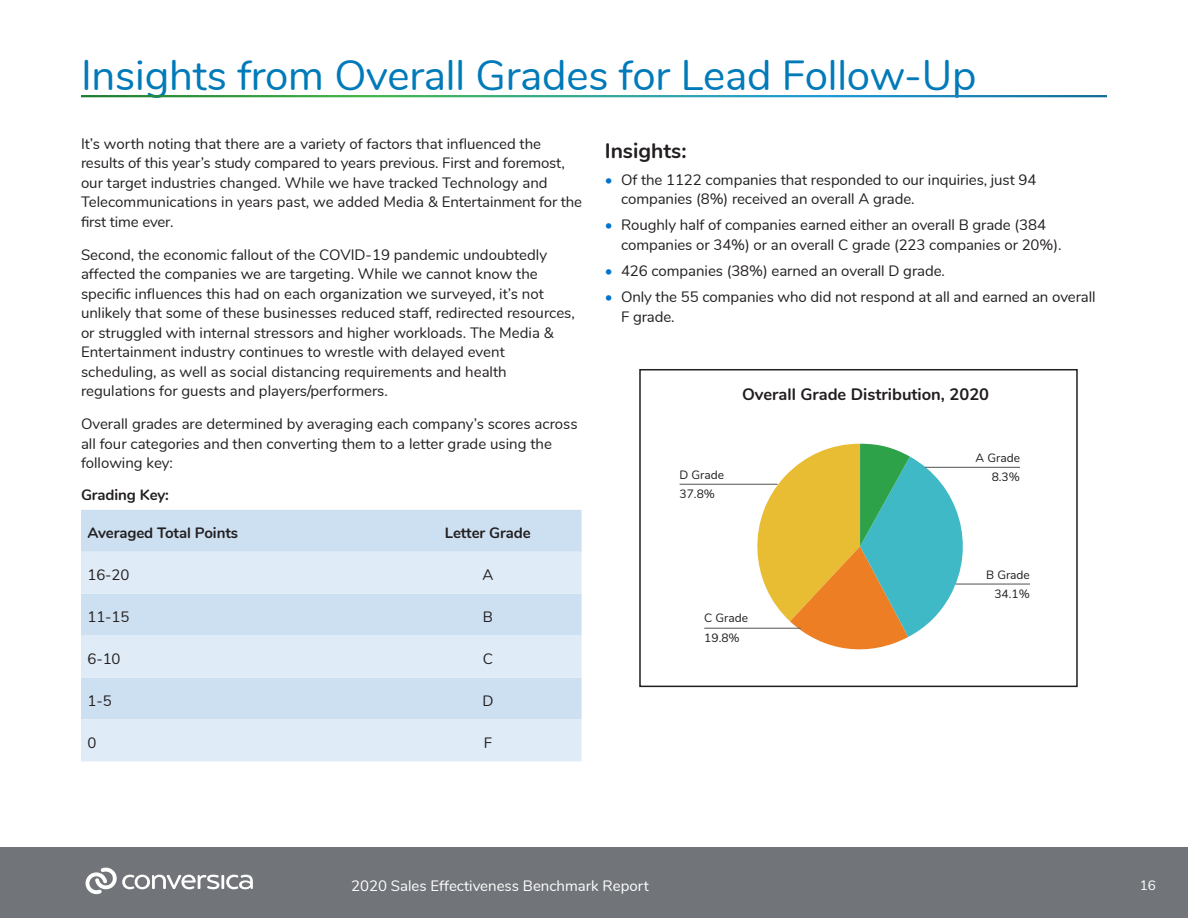
<style>
.page{position:relative;width:1188px;height:918px;background:#fff}
.page>*{position:absolute;margin:0;border:0;box-sizing:border-box;transform-origin:0 0}
.Headline{font:42px "Nunito";letter-spacing:-.005em;color:#007ab9}
.bodytext{font:700 21px "Nunito";color:#231f20}
.t1{font:700 16.5px "Nunito";color:#211d1e}
.bodytext-2{font:15px/19.5px "Nunito";color:#231f20}
.bodytext-3{font:700 15px "Nunito";letter-spacing:-.005em;color:#231f20}
.t2{font:15px "Nunito";color:#fff}
.t3{font:13.5px "Nunito";color:#fff}
.t4{font:12px/19.2px "Nunito";color:#211d1e}
.s1{color:#0073ce}
</style>
<div class="page">
<div style="left:0;top:848px;width:1188px;height:70px;background:#717479"></div>
<svg style="left:86px;top:868px;width:133px;height:26px"></svg>
<hr style="left:221px;top:875px;width:3px;height:14px;background:#fff">
<svg style="left:226px;top:875px;width:27px;height:14px"></svg>
<div style="left:81px;top:510px;width:501px;height:42px;background:#cde0f1"></div>
<svg style="left:81px;top:552px;width:501px;height:209px;background:#d8e6f4"></svg>
<svg style="left:746px;top:444px;width:231px;height:206px"></svg>
<hr style="left:680px;top:484px;width:98px;height:1px;background:#646565">
<hr style="left:925px;top:467px;width:95px;height:1px;background:#646565">
<hr style="left:955px;top:583px;width:75px;height:2px;background:#646565">
<hr style="left:704px;top:628px;width:97px;height:1px;background:#646565">
<div style="left:639px;top:369px;width:439px;height:318px;border:2px solid #211d1e"></div>
<p class="Headline" style="left:81px;top:45px;width:897px">Insights from Overall Grades for Lead Follow-Up</p>
<p class="bodytext-2" style="left:81px;top:133px;width:503px">It’s worth noting that there are a variety of factors that influenced the results of this year’s study compared to years previous. First and foremost, our target industries changed. While we have tracked Technology and Telecommunications in years past, we added Media &amp; Entertainment for the first time ever.</p>
<p class="bodytext-2" style="left:81px;top:244px;width:495px">Second, the economic fallout of the COVID-19 pandemic undoubtedly affected the companies we are targeting. While we cannot know the specific influences this had on each organization we surveyed, it’s not unlikely that some of these businesses reduced staff, redirected resources, or struggled with internal stressors and higher workloads. The Media &amp; Entertainment industry continues to wrestle with delayed event scheduling, as well as social distancing requirements and health regulations for guests and players/performers.</p>
<p class="bodytext-2" style="left:81px;top:414px;width:498px">Overall grades are determined by averaging each company’s scores across all four categories and then converting them to a letter grade using the following key:</p>
<p class="bodytext-3" style="left:81px;top:484px;width:90px">Grading Key:</p>
<p class="bodytext-3" style="left:87px;top:522px;width:152px">Averaged Total Points</p>
<p class="bodytext-3" style="left:445px;top:522px;width:87px">Letter Grade</p>
<p class="bodytext-2" style="left:87px;top:565px;width:44px">16-20</p>
<p class="bodytext-2" style="left:482px;top:565px;width:12px">A</p>
<p class="bodytext-2" style="left:87px;top:606px;width:44px">11-15</p>
<p class="bodytext-2" style="left:483px;top:606px;width:12px">B</p>
<p class="bodytext-2" style="left:87px;top:648px;width:35px">6-10</p>
<p class="bodytext-2" style="left:483px;top:648px;width:12px">C</p>
<p class="bodytext-2" style="left:87px;top:690px;width:26px">1-5</p>
<p class="bodytext-2" style="left:482px;top:690px;width:13px">D</p>
<p class="bodytext-2" style="left:87px;top:732px;width:10px">0</p>
<p class="bodytext-2" style="left:484px;top:732px;width:10px">F</p>
<p class="bodytext" style="left:605px;top:136px;width:83px">Insights:</p>
<p class="bodytext-2" style="left:621px;top:169px;width:417px;text-indent:-16px"><span class="s1">•</span> Of the 1122 companies that responded to our inquiries, just 94 companies (8%) received an overall A grade.</p>
<p class="bodytext-2" style="left:621px;top:215px;width:442px;text-indent:-16px"><span class="s1">•</span> Roughly half of companies earned either an overall B grade (384 companies or 34%) or an overall C grade (223 companies or 20%).</p>
<p class="bodytext-2" style="left:605px;top:260px;width:342px"><span class="s1">•</span> 426 companies (38%) earned an overall D grade.</p>
<p class="bodytext-2" style="left:621px;top:287px;width:476px;text-indent:-16px"><span class="s1">•</span> Only the 55 companies who did not respond at all and earned an overall<br>F grade.</p>
<p class="t1" style="left:742px;top:382px;width:249px">Overall Grade Distribution, 2020</p>
<p class="t4" style="left:680px;top:465px;width:46px">D Grade<br>37.8%</p>
<p class="t4" style="left:976px;top:448px;width:46px;text-align:right">A Grade<br>8.3%</p>
<p class="t4" style="left:986px;top:564px;width:45px;text-align:right">B Grade<br>34.1%</p>
<p class="t4" style="left:704px;top:608px;width:45px">C Grade<br>19.8%</p>
<p class="t2" style="left:351px;top:875px;width:299px">2020 Sales Effectiveness Benchmark Report</p>
<p class="t3" style="left:1140px;top:875px;width:18px">16</p>
</div>
